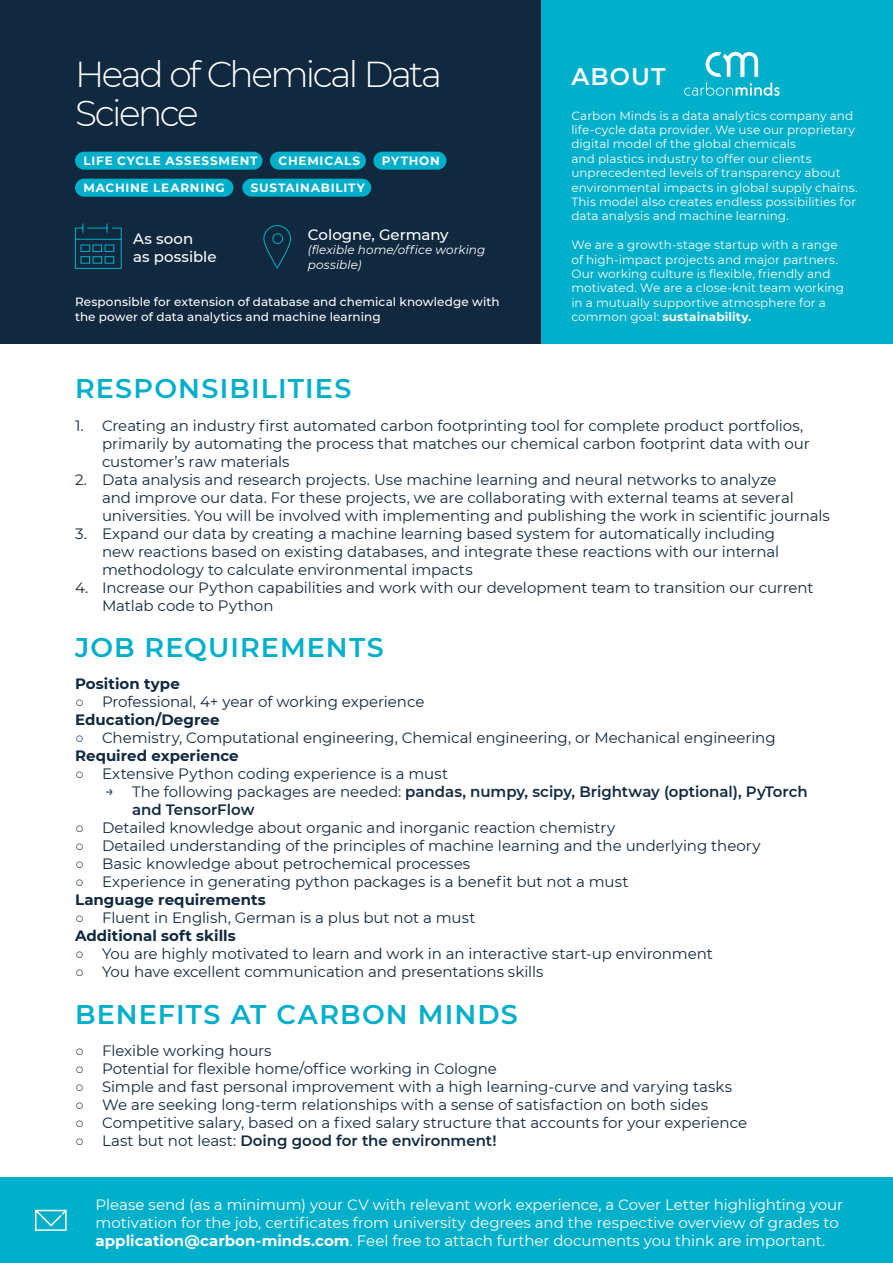
<style>
.page{position:relative;width:893px;height:1263px;background:#fff}
.page>*{position:absolute;margin:0;border:0;box-sizing:border-box;transform-origin:0 0}
.t1{font:300 36px/39px "Montserrat";letter-spacing:-.07em;color:#fff}
.t2{font:600 27px "Montserrat";letter-spacing:.045em;color:#00afc9}
.t3{font:600 24px "Montserrat";letter-spacing:.045em;color:#fff}
.t4{font:15px/18px "Montserrat";letter-spacing:-.005em;color:#10293f}
.t5{font:15px/18px "Montserrat";letter-spacing:-.005em;color:#fff}
.t6{font:600 15px "Montserrat";color:#10293f}
.t7{font:500 15px/18px "Montserrat";color:#fff}
.t8{font:700 15px "Montserrat";letter-spacing:.005em;color:#10293f}
.t9{font:12px/14.4px "Montserrat";letter-spacing:.005em;color:#fff}
.t10{font:500 12px/14.4px "Montserrat";letter-spacing:.005em;color:#fff}
.t11{font:700 12px "Montserrat";letter-spacing:.065em;color:#fff}
.t12{font:italic 12px/14.4px "Montserrat";letter-spacing:.005em;color:#fff}
.s1{font-weight:700}
.s2{font-family:"Century Gothic";font-weight:700}
.s3{font-weight:400}
</style>
<div class="page">
<div style="left:0;top:0;width:596px;height:344px;background:#10293f"></div>
<div style="left:0;top:1178px;width:893px;height:85px;background:#00afc9"></div>
<div style="left:542px;top:0;width:351px;height:344px;background:#00afc9"></div>
<svg style="left:35px;top:1210px;width:32px;height:21px"></svg>
<div style="left:75px;top:152px;width:187px;height:18px;background:#00afc9;border-radius:9px"></div>
<div style="left:75px;top:179px;width:158px;height:18px;background:#00afc9;border-radius:9px"></div>
<div style="left:270px;top:152px;width:96px;height:18px;background:#00afc9;border-radius:9px"></div>
<div style="left:242px;top:179px;width:129px;height:18px;background:#00afc9;border-radius:9px"></div>
<div style="left:373px;top:152px;width:73px;height:18px;background:#00afc9;border-radius:9px"></div>
<svg style="left:75px;top:223px;width:47px;height:46px"></svg>
<svg style="left:263px;top:225px;width:28px;height:44px"></svg>
<svg style="left:684px;top:52px;width:96px;height:44px"></svg>
<h1 class="t1" style="left:75px;top:53px;width:369px">Head of Chemical Data<br>Science</h1>
<p class="t11" style="left:84px;top:152px;width:176px">LIFE CYCLE ASSESSMENT</p>
<p class="t11" style="left:84px;top:179px;width:143px">MACHINE LEARNING</p>
<p class="t11" style="left:278px;top:152px;width:83px">CHEMICALS</p>
<p class="t11" style="left:251px;top:179px;width:116px">SUSTAINABILITY</p>
<p class="t11" style="left:382px;top:152px;width:60px">PYTHON</p>
<p class="t7" style="left:133px;top:229px;width:85px">As soon<br>as possible</p>
<p class="t7" style="left:308px;top:225px;width:142px">Cologne, Germany</p>
<p class="t12" style="left:308px;top:242px;width:179px">(flexible home/office working possible)</p>
<p class="t10" style="left:75px;top:294px;width:426px">Responsible for extension of database and chemical knowledge with the power of data analytics and machine learning</p>
<h2 class="t2" style="left:75px;top:369px;width:278px">RESPONSIBILITIES</h2>
<h3 class="t3" style="left:571px;top:60px;width:96px">ABOUT</h3>
<p class="t9" style="left:571px;top:108px;width:288px">Carbon Minds is a data analytics company and life-cycle data provider. We use our proprietary digital model of the global chemicals<br>and plastics industry to offer our clients unprecedented levels of transparency about environmental impacts in global supply chains.<br>This model also creates endless possibilities for data analysis and machine learning.</p>
<p class="t9" style="left:571px;top:237px;width:274px">We are a growth-stage startup with a range of high-impact projects and major partners.<br>Our working culture is flexible, friendly and motivated. We are a close-knit team working in a mutually supportive atmosphere for a common goal: <span class="s1">sustainability.</span></p>
<p class="t4" style="left:102px;top:416px;width:709px;text-indent:-27px">1. Creating an industry first automated carbon footprinting tool for complete product portfolios, primarily by automating the process that matches our chemical carbon footprint data with our customer’s raw materials</p>
<p class="t4" style="left:102px;top:470px;width:729px;text-indent:-27px">2. Data analysis and research projects. Use machine learning and neural networks to analyze<br>and improve our data. For these projects, we are collaborating with external teams at several universities. You will be involved with implementing and publishing the work in scientific journals</p>
<p class="t4" style="left:102px;top:524px;width:679px;text-indent:-27px">3. Expand our data by creating a machine learning based system for automatically including new reactions based on existing databases, and integrate these reactions with our internal methodology to calculate environmental impacts</p>
<p class="t4" style="left:102px;top:578px;width:713px;text-indent:-27px">4. Increase our Python capabilities and work with our development team to transition our current<br>Matlab code to Python</p>
<h2 class="t2" style="left:75px;top:628px;width:310px">JOB REQUIREMENTS</h2>
<p class="t8" style="left:75px;top:673px;width:106px">Position type</p>
<p class="t4" style="left:75px;top:692px;width:351px"><span class="s2">○</span> Professional, 4+ year of working experience<br><span class="s1">Education/Degree</span></p>
<p class="t4" style="left:75px;top:728px;width:702px"><span class="s2">○</span> Chemistry, Computational engineering, Chemical engineering, or Mechanical engineering<br><span class="s1">Required experience</span></p>
<p class="t4" style="left:75px;top:764px;width:375px"><span class="s2">○</span> Extensive Python coding experience is a must</p>
<p class="t6" style="left:105px;top:781px;width:704px"><span class="s3">ں The following packages are needed:</span> pandas, numpy, scipy, Brightway (optional), PyTorch</p>
<p class="t6" style="left:132px;top:799px;width:124px">and TensorFlow</p>
<p class="t4" style="left:75px;top:818px;width:542px"><span class="s2">○</span> Detailed knowledge about organic and inorganic reaction chemistry</p>
<p class="t4" style="left:75px;top:836px;width:687px"><span class="s2">○</span> Detailed understanding of the principles of machine learning and the underlying theory</p>
<p class="t4" style="left:75px;top:854px;width:397px"><span class="s2">○</span> Basic knowledge about petrochemical processes</p>
<p class="t4" style="left:75px;top:872px;width:555px"><span class="s2">○</span> Experience in generating python packages is a benefit but not a must<br><span class="s1">Language requirements</span></p>
<p class="t4" style="left:75px;top:908px;width:402px"><span class="s2">○</span> Fluent in English, German is a plus but not a must<br><span class="s1">Additional soft skills</span></p>
<p class="t4" style="left:75px;top:944px;width:639px"><span class="s2">○</span> You are highly motivated to learn and work in an interactive start-up environment</p>
<p class="t4" style="left:75px;top:962px;width:470px"><span class="s2">○</span> You have excellent communication and presentations skills</p>
<h2 class="t2" style="left:75px;top:995px;width:444px">BENEFITS AT CARBON MINDS</h2>
<p class="t4" style="left:75px;top:1041px;width:198px"><span class="s2">○</span> Flexible working hours</p>
<p class="t4" style="left:75px;top:1059px;width:423px"><span class="s2">○</span> Potential for flexible home/office working in Cologne</p>
<p class="t4" style="left:75px;top:1077px;width:659px"><span class="s2">○</span> Simple and fast personal improvement with a high learning-curve and varying tasks</p>
<p class="t4" style="left:75px;top:1095px;width:634px"><span class="s2">○</span> We are seeking long-term relationships with a sense of satisfaction on both sides</p>
<p class="t4" style="left:75px;top:1113px;width:674px"><span class="s2">○</span> Competitive salary, based on a fixed salary structure that accounts for your experience</p>
<p class="t6" style="left:75px;top:1130px;width:423px"><span class="s2">○</span> <span class="s3">Last but not least:</span> Doing good for the environment!</p>
<p class="t5" style="left:96px;top:1195px;width:749px">Please send (as a minimum) your CV with relevant work experience, a Cover Letter highlighting your motivation for the job, certificates from university degrees and the respective overview of grades to <span class="s1">application@carbon-minds.com</span>. Feel free to attach further documents you think are important.</p>
</div>
